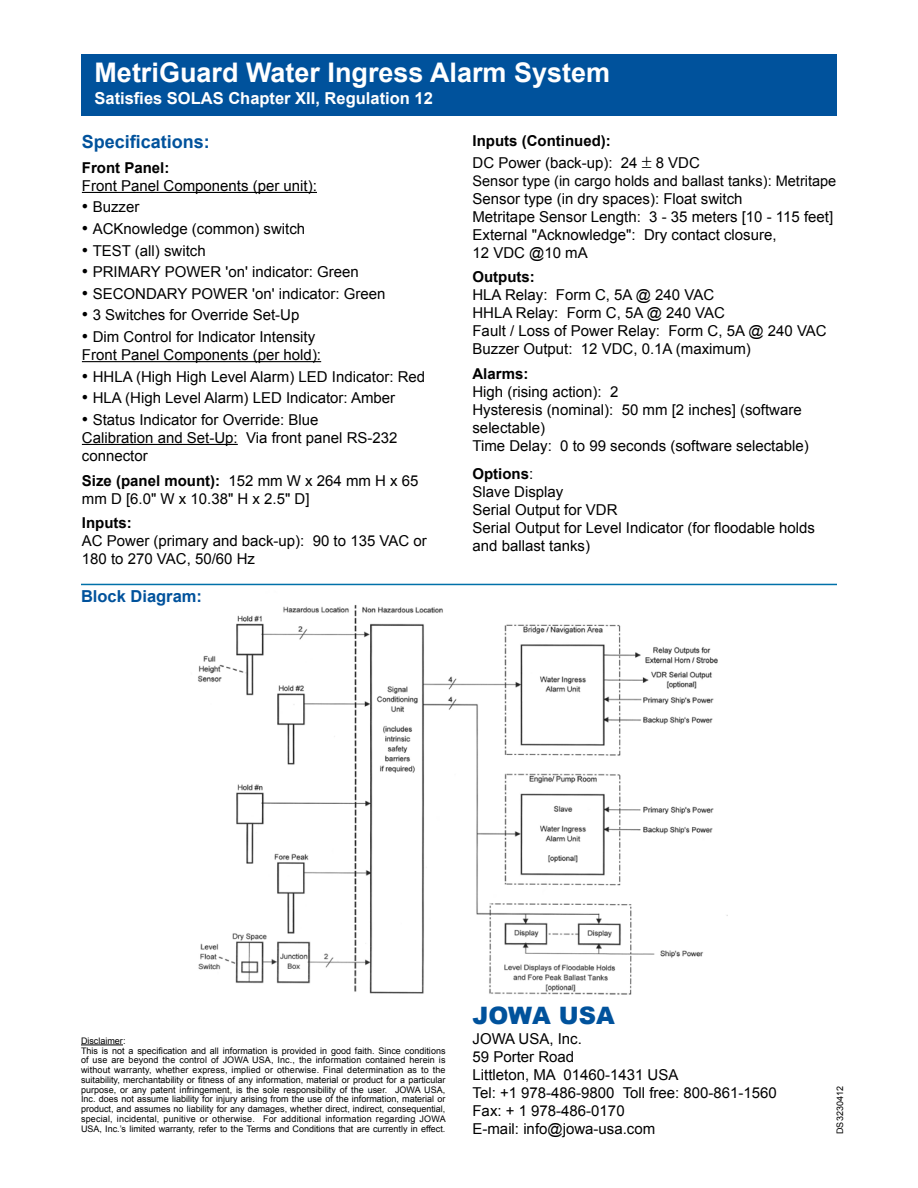
<style>
.page{position:relative;width:918px;height:1188px;background:#fff}
.page>*{position:absolute;margin:0;border:0;box-sizing:border-box;transform-origin:0 0}
.t1{font:700 27px "Arial";color:#fff}
.t2{font:900 24px "Arial";color:#00529c}
.t3{font:700 18px "Arial";color:#00529c}
.t4{font:700 16.5px "Arial";color:#fff}
.t5{font:700 16.5px "Arial";color:#00529c}
.t6{font:15px/18px "Arial";color:#000}
.t7{font:700 15px "Arial";color:#000}
.t8{font:14.55px "Arial";color:#000}
.t9{font:9px/9.8px "Arial";letter-spacing:.005em;color:#000}
.s1{font-family:"Times New Roman";font-size:18px}
.s2{font-weight:700}
</style>
<div class="page">
<hr style="left:82px;top:192px;width:235px;height:1px;background:#000">
<hr style="left:82px;top:361px;width:239px;height:1px;background:#000">
<hr style="left:82px;top:444px;width:156px;height:1px;background:#000">
<hr style="left:81px;top:584px;width:756px;height:1px;background:#0071a9">
<div style="left:81px;top:54px;width:756px;height:62px;background:#00529c"></div>
<img style="left:198px;top:605px;width:530px;height:390px">
<hr style="left:81px;top:1045px;width:42px;height:1px;background:#000">
<h1 class="t1" style="left:94px;top:55px;width:517px">MetriGuard Water Ingress Alarm System</h1>
<p class="t4" style="left:94px;top:88px;width:340px">Satisfies SOLAS Chapter XII, Regulation 12</p>
<p class="t3" style="left:82px;top:130px;width:130px">Specifications:</p>
<p class="t7" style="left:82px;top:158px;width:89px">Front Panel:</p>
<p class="t6" style="left:82px;top:177px;width:237px">Front Panel Components (per unit):</p>
<p class="t6" style="left:82px;top:198px;width:59px"><span class="s1">•</span> Buzzer</p>
<p class="t6" style="left:82px;top:220px;width:225px"><span class="s1">•</span> ACKnowledge (common) switch</p>
<p class="t6" style="left:82px;top:242px;width:125px"><span class="s1">•</span> TEST (all) switch</p>
<p class="t6" style="left:82px;top:263px;width:278px"><span class="s1">•</span> PRIMARY POWER 'on' indicator: Green</p>
<p class="t6" style="left:82px;top:285px;width:305px"><span class="s1">•</span> SECONDARY POWER 'on' indicator: Green</p>
<p class="t6" style="left:82px;top:306px;width:219px"><span class="s1">•</span> 3 Switches for Override Set-Up</p>
<p class="t6" style="left:82px;top:328px;width:241px"><span class="s1">•</span> Dim Control for Indicator Intensity<br>Front Panel Components (per hold):</p>
<p class="t6" style="left:82px;top:368px;width:345px"><span class="s1">•</span> HHLA (High High Level Alarm) LED Indicator: Red</p>
<p class="t6" style="left:82px;top:389px;width:315px"><span class="s1">•</span> HLA (High Level Alarm) LED Indicator: Amber</p>
<p class="t6" style="left:82px;top:411px;width:317px"><span class="s1">•</span> Status Indicator for Override: Blue<br>Calibration and Set-Up: Via front panel RS-232 connector</p>
<p class="t6" style="left:82px;top:471px;width:338px"><span class="s2">Size (panel mount):</span> 152 mm W x 264 mm H x 65 mm D [6.0" W x 10.38" H x 2.5" D]</p>
<p class="t7" style="left:82px;top:513px;width:51px">Inputs:</p>
<p class="t6" style="left:82px;top:532px;width:346px">AC Power (primary and back-up): 90 to 135 VAC or<br>180 to 270 VAC, 50/60 Hz</p>
<p class="t5" style="left:81px;top:585px;width:123px">Block Diagram:</p>
<p class="t7" style="left:473px;top:131px;width:140px">Inputs (Continued):</p>
<p class="t6" style="left:473px;top:153px;width:229px">DC Power (back-up): 24 8 VDC</p>
<p class="t8" style="left:472px;top:171px;width:365px">Sensor type (in cargo holds and ballast tanks): Metritape</p>
<p class="t6" style="left:472px;top:189px;width:362px">Sensor type (in dry spaces): Float switch<br>Metritape Sensor Length: 3 - 35 meters [10 - 115 feet] External "Acknowledge": Dry contact closure,<br>12 VDC @10 mA</p>
<p class="t7" style="left:472px;top:267px;width:64px">Outputs:</p>
<p class="t6" style="left:472px;top:286px;width:356px">HLA Relay: Form C, 5A @ 240 VAC<br>HHLA Relay: Form C, 5A @ 240 VAC<br>Fault / Loss of Power Relay: Form C, 5A @ 240 VAC Buzzer Output: 12 VDC, 0.1A (maximum)</p>
<p class="t7" style="left:472px;top:364px;width:57px">Alarms:</p>
<p class="t6" style="left:472px;top:383px;width:338px">High (rising action): 2<br>Hysteresis (nominal): 50 mm [2 inches] (software selectable)<br>Time Delay: 0 to 99 seconds (software selectable)</p>
<p class="t6" style="left:472px;top:465px;width:344px"><span class="s2">Options</span>:<br>Slave Display<br>Serial Output for VDR<br>Serial Output for Level Indicator (for floodable holds and ballast tanks)</p>
<h2 class="t2" style="left:472px;top:998px;width:144px">JOWA USA</h2>
<p class="t9" style="left:81px;top:1036px;width:366px">Disclaimer:<br>This is not a specification and all information is provided in good faith. Since conditions of use are beyond the control of JOWA USA, Inc., the information contained herein is without warranty, whether express, implied or otherwise. Final determination as to the suitability, merchantability or fitness of any information, material or product for a particular purpose, or any patent infringement, is the sole responsibility of the user. JOWA USA, Inc. does not assume liability for injury arising from the use of the information, material or product, and assumes no liability for any damages, whether direct, indirect, consequential, special, incidental, punitive or otherwise. For additional information regarding JOWA USA, Inc.’s limited warranty, refer to the Terms and Conditions that are currently in effect.</p>
<p class="t6" style="left:472px;top:1030px;width:306px">JOWA USA, Inc.<br>59 Porter Road<br>Littleton, MA 01460-1431 USA<br>Tel: +1 978-486-9800 Toll free: 800-861-1560<br>Fax: + 1 978-486-0170<br>E-mail: info@jowa-usa.com</p>
<p class="t9" style="left:835px;top:1134px;width:49px;rotate:-90deg">DS3230412</p>
</div>
